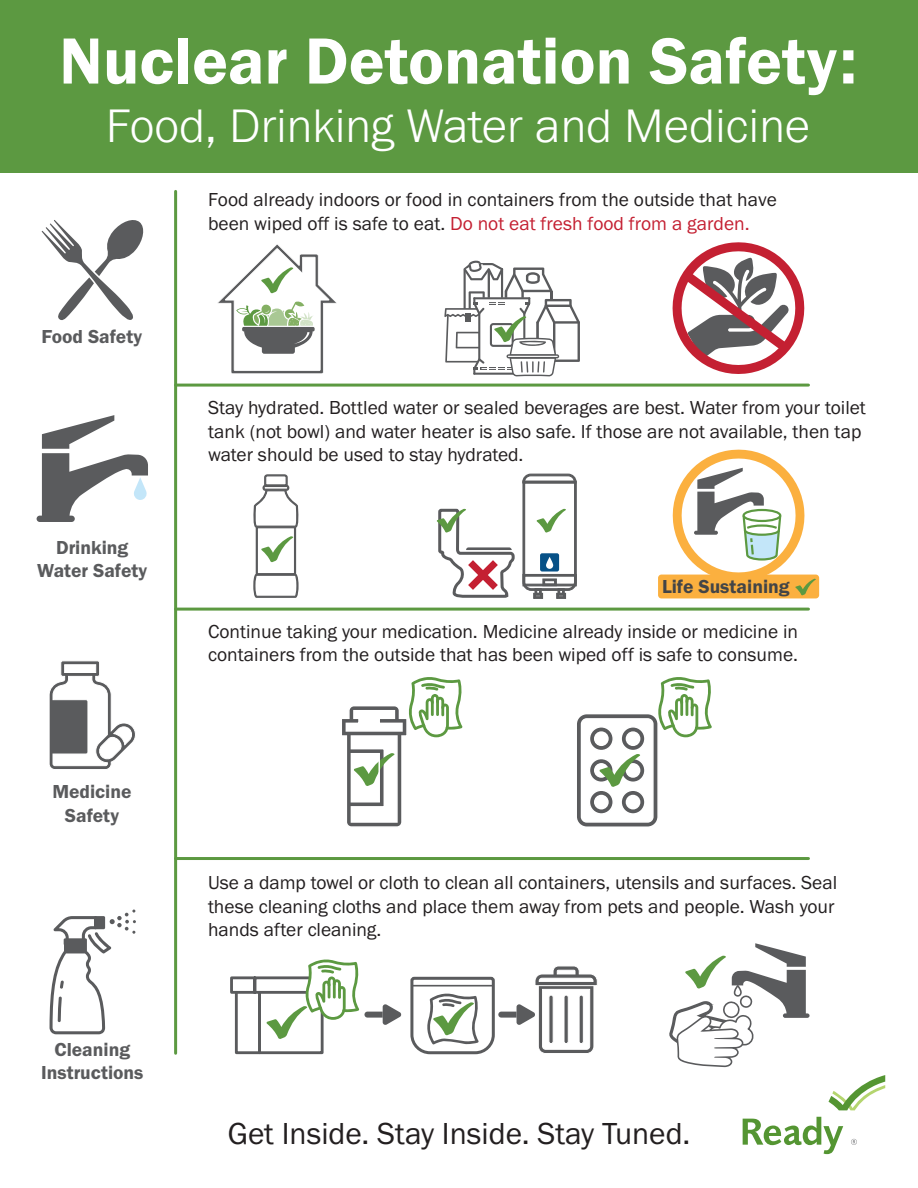
<style>
.page{position:relative;width:918px;height:1188px;background:#fff}
.page>*{position:absolute;margin:0;border:0;box-sizing:border-box;transform-origin:0 0}
.t1{font:67.5px "Franklin Gothic URW Dem";color:#fff}
.t2{font:300 48.75px "Franklin Gothic URW";color:#fff}
.t3{font:31.5px "Franklin Gothic URW Boo";color:#231f20}
.t4{font:19.5px/23.4px "Franklin Gothic URW Boo";color:#231f20}
.t5{font:19.5px/23.4px "Franklin Gothic URW Dem";color:#5a5b5d;text-align:center}
.t6{font:19.5px "Franklin Gothic URW Dem";color:#434547}
.s1{color:#c42032}
</style>
<div class="page">
<hr style="left:176px;top:384px;width:632px;height:3px;background:#5c9941">
<hr style="left:176px;top:608px;width:632px;height:3px;background:#5c9941">
<hr style="left:176px;top:857px;width:632px;height:3px;background:#5c9941">
<hr style="left:174px;top:191px;width:3px;height:862px;background:#5c9941">
<svg style="left:662px;top:242px;width:147px;height:142px"></svg>
<svg style="left:437px;top:260px;width:79px;height:351px"></svg>
<svg style="left:466px;top:547px;width:46px;height:3px"></svg>
<svg style="left:437px;top:509px;width:29px;height:24px"></svg>
<svg style="left:253px;top:474px;width:46px;height:124px"></svg>
<svg style="left:217px;top:244px;width:120px;height:130px"></svg>
<svg style="left:444px;top:261px;width:136px;height:115px"></svg>
<svg style="left:468px;top:560px;width:30px;height:30px"></svg>
<svg style="left:522px;top:473px;width:55px;height:126px"></svg>
<svg style="left:546px;top:557px;width:7px;height:12px"></svg>
<svg style="left:342px;top:677px;width:121px;height:150px"></svg>
<svg style="left:577px;top:677px;width:135px;height:150px"></svg>
<div style="left:258px;top:991px;width:66px;height:63px;border:3px solid #5a5b5d"></div>
<div style="left:235px;top:991px;width:26px;height:63px;border:3px solid #5a5b5d"></div>
<svg style="left:410px;top:966px;width:188px;height:89px"></svg>
<svg style="left:230px;top:959px;width:172px;height:80px"></svg>
<svg style="left:669px;top:943px;width:141px;height:124px"></svg>
<div style="left:658px;top:575px;width:161px;height:23px;background:#fbb03f;border-radius:3px"></div>
<svg style="left:663px;top:449px;width:153px;height:146px"></svg>
<div style="left:0;top:0;width:918px;height:173px;background:#5c9941"></div>
<svg style="left:42px;top:220px;width:102px;height:100px"></svg>
<svg style="left:37px;top:415px;width:111px;height:107px"></svg>
<svg style="left:49px;top:661px;width:87px;height:108px"></svg>
<svg style="left:50px;top:910px;width:86px;height:124px"></svg>
<div style="left:64px;top:941px;width:21px;height:11px;background:#5a5b5d"></div>
<div style="left:96px;top:918px;width:7px;height:9px;background:#5a5b5d"></div>
<div style="left:351px;top:753px;width:29px;height:50px;border:2px solid #fff"></div>
<svg style="left:743px;top:1117px;width:100px;height:37px"></svg>
<svg style="left:829px;top:1075px;width:56px;height:35px"></svg>
<svg style="left:851px;top:1139px;width:6px;height:6px"></svg>
<p class="t1" style="left:59px;top:19px;width:799px">Nuclear Detonation Safety:</p>
<p class="t2" style="left:106px;top:95px;width:706px">Food, Drinking Water and Medicine</p>
<p class="t5" style="left:41px;top:324px;width:102px">Food Safety</p>
<p class="t5" style="left:37px;top:536px;width:112px">Drinking<br>Water Safety</p>
<p class="t5" style="left:52px;top:780px;width:81px">Medicine<br>Safety</p>
<p class="t5" style="left:41px;top:1037px;width:104px">Cleaning<br>Instructions</p>
<p class="t4" style="left:208px;top:188px;width:571px">Food already indoors or food in containers from the outside that have been wiped off is safe to eat. <span class="s1">Do not eat fresh food from a garden.</span></p>
<p class="t4" style="left:208px;top:396px;width:659px">Stay hydrated. Bottled water or sealed beverages are best. Water from your toilet tank (not bowl) and water heater is also safe. If those are not available, then tap water should be used to stay hydrated.</p>
<p class="t6" style="left:662px;top:574px;width:129px">Life Sustaining</p>
<p class="t4" style="left:208px;top:619px;width:591px">Continue taking your medication. Medicine already inside or medicine in containers from the outside that has been wiped off is safe to consume.</p>
<p class="t4" style="left:208px;top:871px;width:631px">Use a damp towel or cloth to clean all containers, utensils and surfaces. Seal these cleaning cloths and place them away from pets and people. Wash your hands after cleaning.</p>
<p class="t3" style="left:228px;top:1113px;width:464px">Get Inside. Stay Inside. Stay Tuned.</p>
</div>
